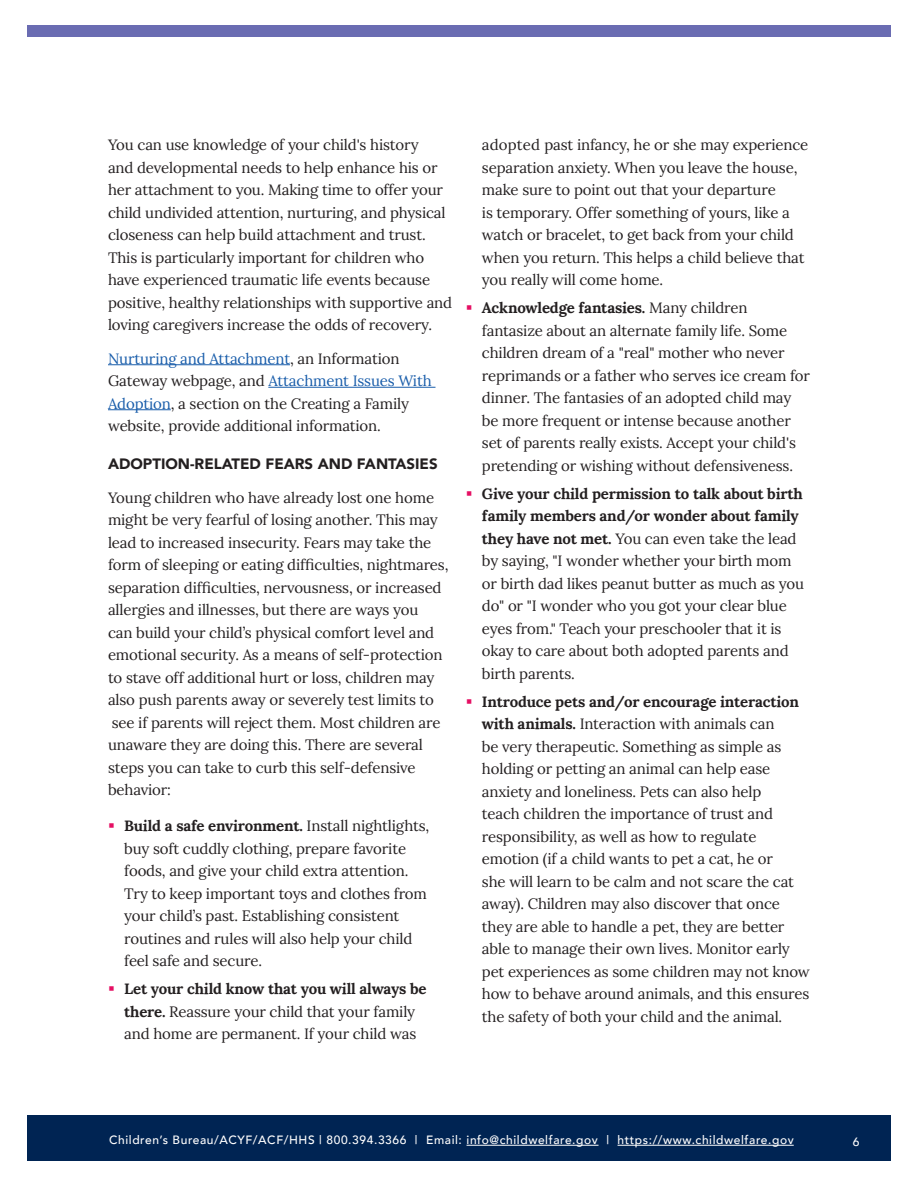
<style>
.page{position:relative;width:918px;height:1188px;background:#fff}
.page>*{position:absolute;margin:0;border:0;box-sizing:border-box;transform-origin:0 0}
.t1{font:15px/22.5px "Lora";letter-spacing:-.01em;color:#231f20}
.t2{font:900 15px "Avenir";color:#231f20}
.t3{font:500 12px "Avenir";letter-spacing:.05em;color:#fff}
.s1{color:#195daa}
.s2{font-weight:700}
</style>
<div class="page">
<div style="left:27px;top:1116px;width:864px;height:45px;background:#002453"></div>
<hr style="left:467px;top:1145px;width:132px;height:1px;background:#fff">
<hr style="left:618px;top:1145px;width:176px;height:1px;background:#fff">
<div style="left:27px;top:26px;width:864px;height:12px;background:#6a6cb2"></div>
<hr style="left:108px;top:364px;width:182px;height:1px;background:#195daa">
<hr style="left:268px;top:387px;width:168px;height:1px;background:#195daa">
<hr style="left:108px;top:409px;width:63px;height:1px;background:#195daa">
<p class="t1" style="left:108px;top:133px;width:346px">You can use knowledge of your child's history<br>and developmental needs to help enhance his or her attachment to you. Making time to offer your child undivided attention, nurturing, and physical closeness can help build attachment and trust.<br>This is particularly important for children who have experienced traumatic life events because positive, healthy relationships with supportive and loving caregivers increase the odds of recovery.</p>
<p class="t1" style="left:108px;top:346px;width:325px"><span class="s1">Nurturing and Attachment</span>, an Information Gateway webpage, and <span class="s1">Attachment Issues With Adoption</span>, a section on the Creating a Family website, provide additional information.</p>
<h3 class="t2" style="left:108px;top:451px;width:331px">ADOPTION-RELATED FEARS AND FANTASIES</h3>
<p class="t1" style="left:108px;top:485px;width:342px">Young children who have already lost one home might be very fearful of losing another. This may lead to increased insecurity. Fears may take the form of sleeping or eating difficulties, nightmares, separation difficulties, nervousness, or increased allergies and illnesses, but there are ways you<br>can build your child’s physical comfort level and emotional security. As a means of self-protection to stave off additional hurt or loss, children may also push parents away or severely test limits to see if parents will reject them. Most children are unaware they are doing this. There are several steps you can take to curb this self-defensive behavior:</p>
<p class="t1" style="left:124px;top:814px;width:307px"><span class="s2">Build a safe environment.</span> Install nightlights, buy soft cuddly clothing, prepare favorite foods, and give your child extra attention.<br>Try to keep important toys and clothes from your child’s past. Establishing consistent routines and rules will also help your child feel safe and secure.</p>
<p class="t1" style="left:124px;top:977px;width:304px"><span class="s2">Let your child know that you will always be there.</span> Reassure your child that your family and home are permanent. If your child was</p>
<p class="t1" style="left:482px;top:133px;width:328px">adopted past infancy, he or she may experience separation anxiety. When you leave the house, make sure to point out that your departure<br>is temporary. Offer something of yours, like a watch or bracelet, to get back from your child when you return. This helps a child believe that you really will come home.</p>
<p class="t1" style="left:482px;top:296px;width:330px"><span class="s2">Acknowledge fantasies.</span> Many children fantasize about an alternate family life. Some children dream of a "real" mother who never reprimands or a father who serves ice cream for dinner. The fantasies of an adopted child may be more frequent or intense because another set of parents really exists. Accept your child's pretending or wishing without defensiveness.</p>
<p class="t1" style="left:482px;top:481px;width:324px"><span class="s2">Give your child permission to talk about birth family members and/or wonder about family they have not met.</span> You can even take the lead by saying, "I wonder whether your birth mom or birth dad likes peanut butter as much as you do" or "I wonder who you got your clear blue eyes from." Teach your preschooler that it is okay to care about both adopted parents and birth parents.</p>
<p class="t1" style="left:482px;top:689px;width:330px"><span class="s2">Introduce pets and/or encourage interaction with animals.</span> Interaction with animals can<br>be very therapeutic. Something as simple as holding or petting an animal can help ease anxiety and loneliness. Pets can also help<br>teach children the importance of trust and responsibility, as well as how to regulate emotion (if a child wants to pet a cat, he or<br>she will learn to be calm and not scare the cat away). Children may also discover that once they are able to handle a pet, they are better able to manage their own lives. Monitor early pet experiences as some children may not know how to behave around animals, and this ensures the safety of both your child and the animal.</p>
<p class="t3" style="left:109px;top:1130px;width:686px">Children’s Bureau/ACYF/ACF/HHS | 800.394.3366 | Email: info@childwelfare.gov | https://www.childwelfare.gov</p>
<p class="t3" style="left:853px;top:1131px;width:8px">6</p>
</div>
